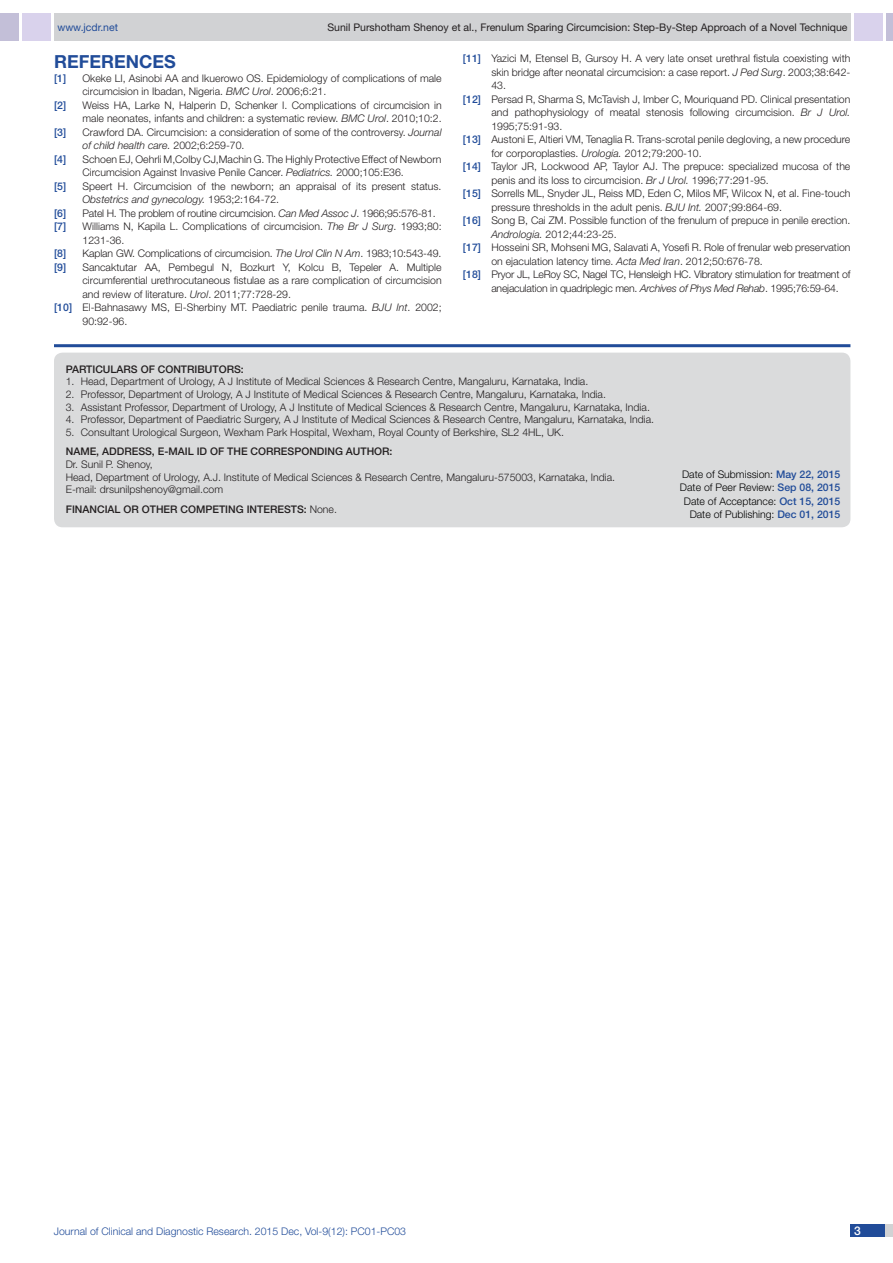
<style>
.page{position:relative;width:893px;height:1263px;background:#fff}
.page>*{position:absolute;margin:0;border:0;box-sizing:border-box;transform-origin:0 0}
.Level_1{font:700 18px "Helvetica Neue";color:#214c99}
.t1{font:500 12px "Helvetica Neue";color:#fff}
.con_particulars{font:300 10.5px/13.5px "Helvetica Neue";color:#231f20}
.con_particulars-2{font:300 10.5px "Helvetica Neue";letter-spacing:-.02em;color:#231f20}
.t2{font:300 10.5px/13.5px "Helvetica Neue";color:#000;text-align:center}
.con_particulars-3{font:500 10.5px "Helvetica Neue";color:#231f20}
.t3{font:10.5px "Helvetica Neue";color:#231f20}
.t4{font:300 10.5px "Helvetica Neue";color:#214c99}
.t5{font:500 10.5px "Helvetica Neue";color:#214c99}
.t6{font:10.5px "Helvetica Neue";color:#214c99}
.s1{font-style:italic}
.s2{font-weight:500;color:#214c99}
.s3{font-weight:500}
</style>
<div class="page">
<div style="left:54px;top:13px;width:796px;height:28px;background:#d1d2d4"></div>
<div style="left:0;top:13px;width:19px;height:28px;background:#c3bfd8"></div>
<div style="left:22px;top:13px;width:29px;height:28px;background:#d9d2ec"></div>
<div style="left:886px;top:13px;width:7px;height:28px;background:#c3bfd8"></div>
<div style="left:854px;top:13px;width:29px;height:28px;background:#d9d2ec"></div>
<div style="left:850px;top:1224px;width:43px;height:13px;background:#d1d2d4"></div>
<div style="left:850px;top:1224px;width:35px;height:13px;background:#214c99"></div>
<hr style="left:54px;top:344px;width:796px;height:3px;background:#214c99">
<div style="left:54px;top:353px;width:796px;height:174px;background:#dadbdc;border-radius:9px"></div>
<p class="t6" style="left:57px;top:21px;width:62px">www.jcdr.net</p>
<p class="t3" style="left:327px;top:21px;width:522px">Sunil Purshotham Shenoy et al., Frenulum Sparing Circumcision: Step-By-Step Approach of a Novel Technique</p>
<p class="Level_1" style="left:54px;top:51px;width:123px">REFERENCES</p>
<p class="t5" style="left:54px;top:72px;width:14px">[1]</p>
<p class="con_particulars" style="left:82px;top:71px;width:361px">Okeke LI, Asinobi AA and Ikuerowo OS. Epidemiology of complications of male circumcision in Ibadan, Nigeria. <span class="s1">BMC Urol</span>. 2006;6:21.</p>
<p class="t5" style="left:54px;top:99px;width:14px">[2]</p>
<p class="con_particulars" style="left:82px;top:98px;width:361px">Weiss HA, Larke N, Halperin D, Schenker I. Complications of circumcision in male neonates, infants and children: a systematic review. <span class="s1">BMC Urol</span>. 2010;10:2.</p>
<p class="t5" style="left:54px;top:126px;width:14px">[3]</p>
<p class="con_particulars" style="left:82px;top:125px;width:361px">Crawford DA. Circumcision: a consideration of some of the controversy. <span class="s1">Journal of child health care.</span> 2002;6:259-70.</p>
<p class="t5" style="left:54px;top:153px;width:14px">[4]</p>
<p class="con_particulars" style="left:82px;top:152px;width:361px">Schoen EJ, Oehrli M,Colby CJ,Machin G. The Highly Protective Effect of Newborn<br>Circumcision Against Invasive Penile Cancer. <span class="s1">Pediatrics.</span> 2000;105:E36.</p>
<p class="t5" style="left:54px;top:180px;width:14px">[5]</p>
<p class="con_particulars" style="left:82px;top:179px;width:361px">Speert H. Circumcision of the newborn; an appraisal of its present status.<br><span class="s1">Obstetrics and gynecology.</span> 1953;2:164-72.</p>
<p class="t5" style="left:54px;top:207px;width:14px">[6]</p>
<p class="con_particulars-2" style="left:82px;top:206px;width:355px">Patel H. The problem of routine circumcision. <span class="s1">Can Med Assoc J</span>. 1966;95:576-81.</p>
<p class="t5" style="left:54px;top:220px;width:14px">[7]</p>
<p class="con_particulars" style="left:82px;top:219px;width:361px">Williams N, Kapila L. Complications of circumcision. <span class="s1">The Br J Surg</span>. 1993;80:<br>1231-36.</p>
<p class="t5" style="left:54px;top:247px;width:14px">[8]</p>
<p class="con_particulars" style="left:82px;top:246px;width:360px">Kaplan GW. Complications of circumcision. <span class="s1">The Urol Clin N Am</span>. 1983;10:543-49.</p>
<p class="t5" style="left:54px;top:261px;width:14px">[9]</p>
<p class="con_particulars" style="left:82px;top:260px;width:361px">Sancaktutar AA, Pembegul N, Bozkurt Y, Kolcu B, Tepeler A. Multiple</p>
<p class="con_particulars" style="left:82px;top:273px;width:361px">circumferential urethrocutaneous fistulae as a rare complication of circumcision</p>
<p class="con_particulars" style="left:82px;top:287px;width:210px">and review of literature. <span class="s1">Urol</span>. 2011;77:728-29.</p>
<p class="con_particulars" style="left:54px;top:300px;width:389px"><span class="s2">[10]</span> El-Bahnasawy MS, El-Sherbiny MT. Paediatric penile trauma. <span class="s1">BJU Int</span>. 2002;</p>
<p class="con_particulars" style="left:82px;top:314px;width:46px">90:92-96.</p>
<p class="con_particulars" style="left:463px;top:52px;width:389px"><span class="s2">[11]</span> Yazici M, Etensel B, Gursoy H. A very late onset urethral fistula coexisting with</p>
<p class="con_particulars" style="left:491px;top:65px;width:361px">skin bridge after neonatal circumcision: a case report. <span class="s1">J Ped Surg</span>. 2003;38:642-</p>
<p class="con_particulars" style="left:491px;top:79px;width:16px">43.</p>
<p class="con_particulars" style="left:463px;top:92px;width:389px"><span class="s2">[12]</span> Persad R, Sharma S, McTavish J, Imber C, Mouriquand PD. Clinical presentation</p>
<p class="con_particulars" style="left:491px;top:106px;width:361px">and pathophysiology of meatal stenosis following circumcision. <span class="s1">Br J Urol.</span></p>
<p class="con_particulars" style="left:491px;top:119px;width:73px">1995;75:91-93.</p>
<p class="con_particulars" style="left:463px;top:133px;width:389px"><span class="s2">[13]</span> Austoni E, Altieri VM, Tenaglia R. Trans-scrotal penile degloving, a new procedure</p>
<p class="con_particulars" style="left:491px;top:146px;width:212px">for corporoplasties. <span class="s1">Urologia.</span> 2012;79:200-10.</p>
<p class="con_particulars" style="left:463px;top:160px;width:389px"><span class="s2">[14]</span> Taylor JR, Lockwood AP, Taylor AJ. The prepuce: specialized mucosa of the</p>
<p class="con_particulars" style="left:491px;top:173px;width:279px">penis and its loss to circumcision. <span class="s1">Br J Urol.</span> 1996;77:291-95.</p>
<p class="con_particulars" style="left:463px;top:187px;width:389px"><span class="s2">[15]</span> Sorrells ML, Snyder JL, Reiss MD, Eden C, Milos MF, Wilcox N, et al. Fine-touch</p>
<p class="con_particulars" style="left:491px;top:200px;width:292px">pressure thresholds in the adult penis. <span class="s1">BJU Int.</span> 2007;99:864-69.</p>
<p class="con_particulars" style="left:463px;top:214px;width:389px"><span class="s2">[16]</span> Song B, Cai ZM. Possible function of the frenulum of prepuce in penile erection.</p>
<p class="con_particulars" style="left:491px;top:227px;width:127px"><span class="s1">Andrologia.</span> 2012;44:23-25.</p>
<p class="con_particulars" style="left:463px;top:241px;width:389px"><span class="s2">[17]</span> Hosseini SR, Mohseni MG, Salavati A, Yosefi R. Role of frenular web preservation</p>
<p class="con_particulars" style="left:491px;top:254px;width:273px">on ejaculation latency time. <span class="s1">Acta Med Iran</span>. 2012;50:676-78.</p>
<p class="con_particulars-2" style="left:463px;top:268px;width:389px"><span class="s2">[18]</span> Pryor JL, LeRoy SC, Nagel TC, Hensleigh HC. Vibratory stimulation for treatment of</p>
<p class="con_particulars-2" style="left:491px;top:282px;width:349px">anejaculation in quadriplegic men. <span class="s1">Archives of Phys Med Rehab</span>. 1995;76:59-64.</p>
<p class="con_particulars-3" style="left:66px;top:363px;width:13px">PARTI</p>
<p class="con_particulars-3" style="left:95px;top:363px;width:16px">CULAR</p>
<p class="con_particulars-3" style="left:131px;top:363px;width:42px">S OF CONTRI</p>
<p class="con_particulars-3" style="left:197px;top:363px;width:16px">BUTOR</p>
<p class="con_particulars-3" style="left:234px;top:363px;width:11px">S:</p>
<p class="con_particulars" style="left:66px;top:375px;width:524px">1. Head, Department of Urology, A J Institute of Medical Sciences &amp; Research Centre, Mangaluru, Karnataka, India.</p>
<p class="con_particulars" style="left:66px;top:387px;width:542px">2. Professor, Department of Urology, A J Institute of Medical Sciences &amp; Research Centre, Mangaluru, Karnataka, India.</p>
<p class="con_particulars" style="left:66px;top:400px;width:586px">3. Assistant Professor, Department of Urology, A J Institute of Medical Sciences &amp; Research Centre, Mangaluru, Karnataka, India.</p>
<p class="con_particulars" style="left:66px;top:412px;width:590px">4. Professor, Department of Paediatric Surgery, A J Institute of Medical Sciences &amp; Research Centre, Mangaluru, Karnataka, India.</p>
<p class="con_particulars" style="left:66px;top:425px;width:500px">5. Consultant Urological Surgeon, Wexham Park Hospital, Wexham, Royal County of Berkshire, SL2 4HL, UK.</p>
<p class="con_particulars-3" style="left:66px;top:445px;width:9px">NAME</p>
<p class="con_particulars-3" style="left:96px;top:445px;width:80px">, ADDRESS, E-MAIL</p>
<p class="con_particulars-3" style="left:197px;top:445px;width:39px">ID OF THE</p>
<p class="con_particulars-3" style="left:251px;top:445px;width:16px">CORRE</p>
<p class="con_particulars-3" style="left:288px;top:445px;width:67px">SPON DING AUTHOR</p>
<p class="con_particulars-3" style="left:390px;top:445px;width:4px">:</p>
<p class="con_particulars" style="left:66px;top:457px;width:88px">Dr. Sunil P. Shenoy,</p>
<p class="con_particulars" style="left:66px;top:470px;width:551px">Head, Department of Urology, A.J. Institute of Medical Sciences &amp; Research Centre, Mangaluru-575003, Karnataka, India.</p>
<p class="con_particulars" style="left:66px;top:482px;width:159px">E-mail: drsunilpshenoy@gmail.com</p>
<p class="con_particulars-3" style="left:66px;top:503px;width:85px">Financial OR OTHER</p>
<p class="con_particulars-3" style="left:181px;top:503px;width:39px">COM PETIN</p>
<p class="con_particulars-3" style="left:236px;top:503px;width:18px">G INTERE</p>
<p class="con_particulars" style="left:284px;top:502px;width:54px"><span class="s3">STS:</span> None.</p>
<p class="t2" style="left:680px;top:467px;width:162px">Date of Submission: <span class="s2">May 22, 2015<br></span>Date of Peer Review: <span class="s2">Sep 08, 2015<br></span>Date of Acceptance: <span class="s2">Oct 15, 2015</span></p>
<p class="t2" style="left:690px;top:508px;width:152px">Date of Publishing: <span class="s2">Dec 01, 2015</span></p>
<p class="t4" style="left:54px;top:1225px;width:354px">Journal of Clinical and Diagnostic Research. 2015 Dec, Vol-9(12): PC01-PC03</p>
<p class="t1" style="left:854px;top:1223px;width:8px">3</p>
</div>
